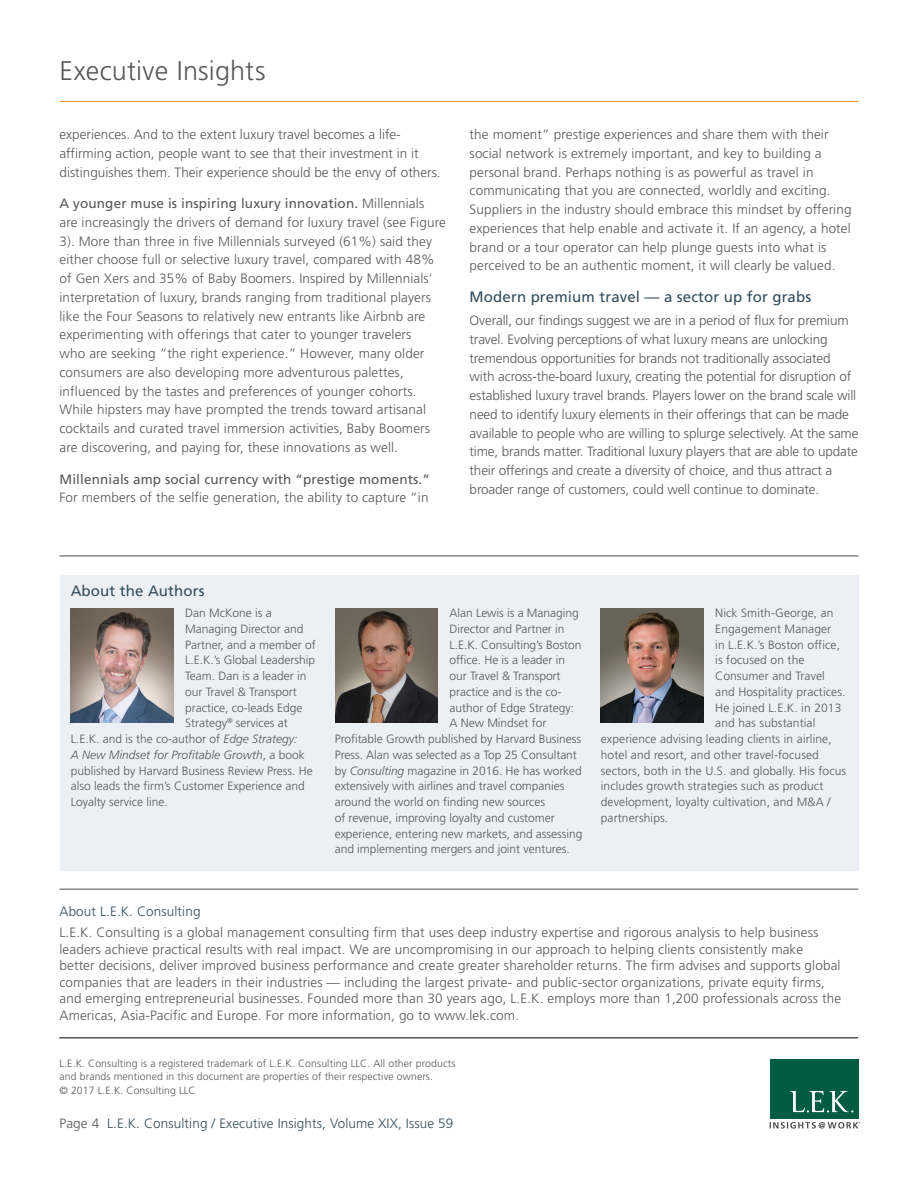
<style>
.page{position:relative;width:918px;height:1188px;background:#fff}
.page>*{position:absolute;margin:0;border:0;box-sizing:border-box;transform-origin:0 0}
.t1{font:300 27px "Frutiger";letter-spacing:.005em;color:#57585a}
.t2{font:15px "Frutiger";letter-spacing:.01em;color:#334d5c}
.t3{font:300 13.5px/18.8px "Frutiger";letter-spacing:.01em;color:#57585a}
.t4{font:300 13.5px/18.8px "Frutiger";letter-spacing:-.01em;color:#57585a}
.t5{font:300 13.5px "Frutiger";letter-spacing:.01em;color:#334d5c}
.t6{font:13.5px "Frutiger";letter-spacing:.01em;color:#57585a}
.t7{font:300 12px "Frutiger";color:#57585a}
.t8{font:italic 300 12px "Frutiger";color:#57585a}
.t9{font:300 10.5px/13.5px "Frutiger";letter-spacing:.01em;color:#57585a}
.s1{font-weight:400}
.s2{font-style:italic}
.s3{font-style:normal}
.s4{color:#57585a}
</style>
<div class="page">
<hr style="left:60px;top:101px;width:798px;height:1px;background:#f79328">
<div style="left:770px;top:1059px;width:88px;height:59px;background:#005c41"></div>
<svg style="left:790px;top:1091px;width:64px;height:22px"></svg>
<svg style="left:770px;top:1122px;width:90px;height:7px"></svg>
<hr style="left:59px;top:1038px;width:799px;height:1px;background:#4b4c4d">
<hr style="left:60px;top:889px;width:798px;height:1px;background:#4b4c4d">
<hr style="left:60px;top:556px;width:798px;height:1px;background:#4b4c4d">
<div style="left:60px;top:575px;width:798px;height:296px;background:#ecf0f4"></div>
<img style="left:335px;top:608px;width:103px;height:115px">
<img style="left:71px;top:608px;width:102px;height:115px">
<img style="left:601px;top:608px;width:102px;height:115px">
<h1 class="t1" style="left:60px;top:55px;width:207px">Executive Insights</h1>
<p class="t3" style="left:60px;top:125px;width:383px">experiences. And to the extent luxury travel becomes a life&shy;affirming action, people want to see that their investment in it distinguishes them. Their experience should be the envy of others.</p>
<p class="t3" style="left:60px;top:194px;width:388px"><span class="s1">A younger muse is inspiring luxury innovation.</span> Millennials<br>are increasingly the drivers of demand for luxury travel (see Figure 3). More than three in five Millennials surveyed (61%) said they either choose full or selective luxury travel, compared with 48% of Gen Xers and 35% of Baby Boomers. Inspired by Millennials’ interpretation of luxury, brands ranging from traditional players like the Four Seasons to relatively new entrants like Airbnb are experimenting with offerings that cater to younger travelers<br>who are seeking “the right experience.” However, many older consumers are also developing more adventurous palettes, influenced by the tastes and preferences of younger cohorts.<br>While hipsters may have prompted the trends toward artisanal cocktails and curated travel immersion activities, Baby Boomers are discovering, and paying for, these innovations as well.</p>
<p class="t6" style="left:60px;top:471px;width:372px">Millennials amp social currency with “prestige moments.”</p>
<p class="t3" style="left:60px;top:488px;width:371px">For members of the selfie generation, the ability to capture “in</p>
<p class="t3" style="left:470px;top:125px;width:383px">the moment” prestige experiences and share them with their social network is extremely important, and key to building a personal brand. Perhaps nothing is as powerful as travel in communicating that you are connected, worldly and exciting.<br>Suppliers in the industry should embrace this mindset by offering experiences that help enable and activate it. If an agency, a hotel brand or a tour operator can help plunge guests into what is perceived to be an authentic moment, it will clearly be valued.</p>
<p class="t2" style="left:470px;top:288px;width:343px">Modern premium travel — a sector up for grabs</p>
<p class="t4" style="left:470px;top:311px;width:390px">Overall, our findings suggest we are in a period of flux for premium travel. Evolving perceptions of what luxury means are unlocking tremendous opportunities for brands not traditionally associated with across-the-board luxury, creating the potential for disruption of established luxury travel brands. Players lower on the brand scale will need to identify luxury elements in their offerings that can be made available to people who are willing to splurge selectively. At the same time, brands matter. Traditional luxury players that are able to update their offerings and create a diversity of choice, and thus attract a broader range of customers, could well continue to dominate.</p>
<p class="t2" style="left:71px;top:582px;width:136px">About the Authors</p>
<p class="t7" style="left:185px;top:606px;width:88px">Dan McKone is a</p>
<p class="t7" style="left:185px;top:622px;width:120px">Managing Director and</p>
<p class="t7" style="left:185px;top:638px;width:132px">Partner, and a member of</p>
<p class="t7" style="left:185px;top:653px;width:132px">L.E.K.’s Global Leadership</p>
<p class="t7" style="left:185px;top:669px;width:123px">Team. Dan is a leader in</p>
<p class="t7" style="left:185px;top:685px;width:113px">our Travel &amp; Transport</p>
<p class="t7" style="left:185px;top:701px;width:119px">practice, co-leads Edge</p>
<p class="t7" style="left:185px;top:716px;width:104px">Strategy<sup>®</sup> services at</p>
<p class="t7" style="left:71px;top:732px;width:228px">L.E.K. and is the co-author of <span class="s2">Edge Strategy:</span></p>
<p class="t8" style="left:71px;top:748px;width:236px">A New Mindset for Profitable Growth<span class="s3">, a book</span></p>
<p class="t7" style="left:71px;top:764px;width:244px">published by Harvard Business Review Press. He</p>
<p class="t7" style="left:71px;top:779px;width:236px">also leads the firm’s Customer Experience and</p>
<p class="t7" style="left:71px;top:795px;width:99px">Loyalty service line.</p>
<p class="t7" style="left:450px;top:606px;width:131px">Alan Lewis is a Managing</p>
<p class="t7" style="left:450px;top:622px;width:116px">Director and Partner in</p>
<p class="t7" style="left:450px;top:638px;width:133px">L.E.K. Consulting’s Boston</p>
<p class="t7" style="left:450px;top:653px;width:117px">office. He is a leader in</p>
<p class="t7" style="left:450px;top:669px;width:113px">our Travel &amp; Transport</p>
<p class="t7" style="left:450px;top:685px;width:113px">practice and is the co-</p>
<p class="t7" style="left:450px;top:701px;width:126px">author of Edge Strategy:</p>
<p class="t7" style="left:450px;top:716px;width:98px">A New Mindset for</p>
<p class="t7" style="left:335px;top:732px;width:248px">Profitable Growth published by Harvard Business</p>
<p class="t7" style="left:335px;top:748px;width:244px">Press. Alan was selected as a Top 25 Consultant</p>
<p class="t7" style="left:335px;top:764px;width:249px">by <span class="s2">Consulting</span> magazine in 2016. He has worked</p>
<p class="t7" style="left:335px;top:779px;width:231px">extensively with airlines and travel companies</p>
<p class="t7" style="left:335px;top:795px;width:212px">around the world on finding new sources</p>
<p class="t7" style="left:335px;top:811px;width:222px">of revenue, improving loyalty and customer</p>
<p class="t7" style="left:335px;top:827px;width:249px">experience, entering new markets, and assessing</p>
<p class="t7" style="left:335px;top:842px;width:236px">and implementing mergers and joint ventures.</p>
<p class="t7" style="left:715px;top:606px;width:120px">Nick Smith-George, an</p>
<p class="t7" style="left:715px;top:622px;width:118px">Engagement Manager</p>
<p class="t7" style="left:715px;top:638px;width:126px">in L.E.K.’s Boston office,</p>
<p class="t7" style="left:715px;top:653px;width:91px">is focused on the</p>
<p class="t7" style="left:715px;top:669px;width:111px">Consumer and Travel</p>
<p class="t7" style="left:715px;top:685px;width:132px">and Hospitality practices.</p>
<p class="t7" style="left:715px;top:701px;width:128px">He joined L.E.K. in 2013</p>
<p class="t7" style="left:715px;top:716px;width:102px">and has substantial</p>
<p class="t7" style="left:601px;top:732px;width:232px">experience advising leading clients in airline,</p>
<p class="t7" style="left:601px;top:748px;width:220px">hotel and resort, and other travel-focused</p>
<p class="t7" style="left:601px;top:764px;width:247px">sectors, both in the U.S. and globally. His focus</p>
<p class="t7" style="left:601px;top:779px;width:224px">includes growth strategies such as product</p>
<p class="t7" style="left:601px;top:795px;width:231px">development, loyalty cultivation, and M&amp;A /</p>
<p class="t7" style="left:601px;top:811px;width:69px">partnerships.</p>
<p class="t5" style="left:60px;top:904px;width:143px">About L.E.K. Consulting</p>
<p class="t3" style="left:60px;top:924px;width:783px;line-height:16.5px">L.E.K. Consulting is a global management consulting firm that uses deep industry expertise and rigorous analysis to help business leaders achieve practical results with real impact. We are uncompromising in our approach to helping clients consistently make better decisions, deliver improved business performance and create greater shareholder returns. The firm advises and supports global companies that are leaders in their industries — including the largest private- and public-sector organizations, private equity firms, and emerging entrepreneurial businesses. Founded more than 30 years ago, L.E.K. employs more than 1,200 professionals across the Americas, Asia-Pacific and Europe. For more information, go to www.lek.com.</p>
<p class="t9" style="left:60px;top:1057px;width:397px">L.E.K. Consulting is a registered trademark of L.E.K. Consulting LLC. All other products and brands mentioned in this document are properties of their respective owners.<br>© 2017 L.E.K. Consulting LLC</p>
<p class="t5" style="left:60px;top:1116px;width:395px"><span class="s4">Page 4</span> L.E.K. Consulting / Executive Insights, Volume XIX, Issue 59</p>
</div>
